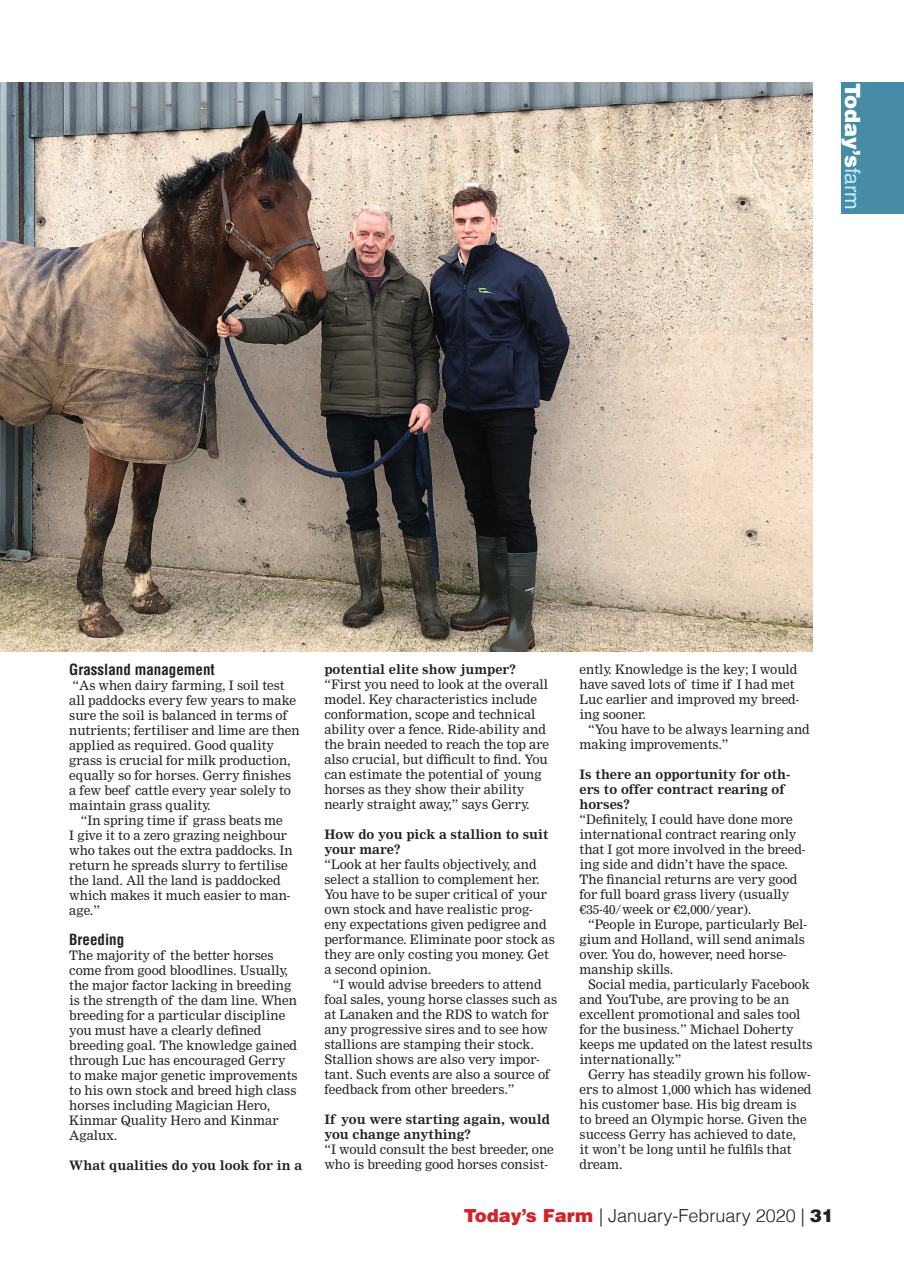
<style>
.page{position:relative;width:904px;height:1274px;background:#fff}
.page>*{position:absolute;margin:0;border:0;box-sizing:border-box;transform-origin:0 0}
.t1{font:900 21px "Helvetica LT";color:#fff}
.t2{font:300 18px "Helvetica LT";color:#231f20}
.t3{font:700 condensed 15px "Helvetica LT";color:#231f20}
.t4{font:12.75px/15px "Nimrod";color:#231f20}
.t5{font:700 12.75px "Nimrod";color:#231f20}
.s1{font-weight:400;color:#c6eafa}
.s2{font-weight:700}
.s3{font-weight:900;color:#d1232a}
.s4{font-weight:900}
</style>
<div class="page">
<div style="left:841px;top:82px;width:63px;height:132px;background:#468ca6"></div>
<img style="left:0;top:83px;width:813px;height:568px">
<h1 class="t1" style="left:866px;top:83px;width:128px;rotate:90deg">Today’s<span class="s1">farm</span></h1>
<p class="t3" style="left:69px;top:660px;width:147px">Grassland management</p>
<p class="t4" style="left:72px;top:677px;width:214px">“As when dairy farming, I soil test</p>
<p class="t4" style="left:69px;top:692px;width:228px">all paddocks every few years to make</p>
<p class="t4" style="left:69px;top:707px;width:219px">sure the soil is balanced in terms of</p>
<p class="t4" style="left:69px;top:722px;width:232px">nutrients; fertiliser and lime are then</p>
<p class="t4" style="left:69px;top:737px;width:206px">applied as required. Good quality</p>
<p class="t4" style="left:69px;top:752px;width:223px">grass is crucial for milk production,</p>
<p class="t4" style="left:69px;top:767px;width:223px">equally so for horses. Gerry finishes</p>
<p class="t4" style="left:69px;top:782px;width:223px">a few beef cattle every year solely to</p>
<p class="t4" style="left:69px;top:797px;width:143px">maintain grass quality.</p>
<p class="t4" style="left:81px;top:812px;width:203px">“In spring time if grass beats me</p>
<p class="t4" style="left:69px;top:827px;width:219px">I give it to a zero grazing neighbour</p>
<p class="t4" style="left:69px;top:842px;width:225px">who takes out the extra paddocks. In</p>
<p class="t4" style="left:69px;top:857px;width:220px">return he spreads slurry to fertilise</p>
<p class="t4" style="left:69px;top:872px;width:213px">the land. All the land is paddocked</p>
<p class="t4" style="left:69px;top:887px;width:223px">which makes it much easier to man-</p>
<p class="t4" style="left:69px;top:902px;width:32px">age.”</p>
<p class="t3" style="left:69px;top:930px;width:57px">Breeding</p>
<p class="t4" style="left:69px;top:947px;width:230px">The majority of the better horses come from good bloodlines. Usually, the major factor lacking in breeding is the strength of the dam line. When breeding for a particular discipline you must have a clearly defined breeding goal. The knowledge gained through Luc has encouraged Gerry to make major genetic improvements to his own stock and breed high class horses including Magician Hero,<br>Kinmar Quality Hero and Kinmar<br>Agalux.</p>
<p class="t5" style="left:69px;top:1157px;width:234px">What qualities do you look for in a</p>
<p class="t4" style="left:324px;top:662px;width:226px"><span class="s2">potential elite show jumper? </span>“First you need to look at the overall model. Key characteristics include conformation, scope and technical ability over a fence. Ride-ability and the brain needed to reach the top are also crucial, but difficult to find. You can estimate the potential of young horses as they show their ability nearly straight away,” says Gerry.</p>
<p class="t5" style="left:324px;top:827px;width:226px">How do you pick a stallion to suit</p>
<p class="t5" style="left:324px;top:842px;width:78px">your mare?</p>
<p class="t4" style="left:324px;top:857px;width:214px">“Look at her faults objectively, and</p>
<p class="t4" style="left:324px;top:872px;width:217px">select a stallion to complement her.</p>
<p class="t4" style="left:324px;top:887px;width:224px">You have to be super critical of your</p>
<p class="t4" style="left:324px;top:902px;width:210px">own stock and have realistic prog-</p>
<p class="t4" style="left:324px;top:917px;width:224px">eny expectations given pedigree and</p>
<p class="t4" style="left:324px;top:932px;width:232px">performance. Eliminate poor stock as</p>
<p class="t4" style="left:324px;top:947px;width:226px">they are only costing you money. Get</p>
<p class="t4" style="left:324px;top:962px;width:109px">a second opinion.</p>
<p class="t4" style="left:333px;top:977px;width:210px">“I would advise breeders to attend</p>
<p class="t4" style="left:324px;top:992px;width:234px">foal sales, young horse classes such as</p>
<p class="t4" style="left:324px;top:1007px;width:226px">at Lanaken and the RDS to watch for</p>
<p class="t4" style="left:324px;top:1022px;width:225px">any progressive sires and to see how</p>
<p class="t4" style="left:324px;top:1037px;width:211px">stallions are stamping their stock.</p>
<p class="t4" style="left:324px;top:1052px;width:217px">Stallion shows are also very impor-</p>
<p class="t4" style="left:324px;top:1067px;width:227px">tant. Such events are also a source of</p>
<p class="t4" style="left:324px;top:1082px;width:192px">feedback from other breeders.”</p>
<p class="t4" style="left:324px;top:1112px;width:231px"><span class="s2">If you were starting again, would you change anything?<br></span>“I would consult the best breeder, one who is breeding good horses consist-</p>
<p class="t4" style="left:580px;top:662px;width:219px">ently. Knowledge is the key; I would</p>
<p class="t4" style="left:580px;top:677px;width:216px">have saved lots of time if I had met</p>
<p class="t4" style="left:580px;top:692px;width:221px">Luc earlier and improved my breed-</p>
<p class="t4" style="left:580px;top:707px;width:68px">ing sooner.</p>
<p class="t4" style="left:588px;top:722px;width:223px">“You have to be always learning and</p>
<p class="t4" style="left:580px;top:737px;width:151px">making improvements.”</p>
<p class="t5" style="left:580px;top:767px;width:212px">Is there an opportunity for oth-</p>
<p class="t5" style="left:580px;top:782px;width:207px">ers to offer contract rearing of</p>
<p class="t5" style="left:580px;top:797px;width:52px">horses?</p>
<p class="t4" style="left:580px;top:812px;width:215px">“Definitely, I could have done more</p>
<p class="t4" style="left:580px;top:827px;width:218px">international contract rearing only</p>
<p class="t4" style="left:580px;top:842px;width:227px">that I got more involved in the breed-</p>
<p class="t4" style="left:580px;top:857px;width:210px">ing side and didn’t have the space.</p>
<p class="t4" style="left:580px;top:872px;width:219px">The financial returns are very good</p>
<p class="t4" style="left:580px;top:887px;width:211px">for full board grass livery (usually</p>
<p class="t4" style="left:580px;top:902px;width:173px">€35-40/week or €2,000/year).</p>
<p class="t4" style="left:588px;top:917px;width:221px">“People in Europe, particularly Bel-</p>
<p class="t4" style="left:580px;top:932px;width:227px">gium and Holland, will send animals</p>
<p class="t4" style="left:580px;top:947px;width:208px">over. You do, however, need horse-</p>
<p class="t4" style="left:580px;top:962px;width:95px">manship skills.</p>
<p class="t4" style="left:588px;top:977px;width:223px">Social media, particularly Facebook</p>
<p class="t4" style="left:580px;top:992px;width:211px">and YouTube, are proving to be an</p>
<p class="t4" style="left:580px;top:1007px;width:222px">excellent promotional and sales tool</p>
<p class="t4" style="left:580px;top:1022px;width:216px">for the business.” Michael Doherty</p>
<p class="t4" style="left:580px;top:1037px;width:235px">keeps me updated on the latest results</p>
<p class="t4" style="left:580px;top:1052px;width:104px">internationally.”</p>
<p class="t4" style="left:588px;top:1067px;width:224px">Gerry has steadily grown his follow-</p>
<p class="t4" style="left:580px;top:1082px;width:233px">ers to almost 1,000 which has widened</p>
<p class="t4" style="left:580px;top:1097px;width:219px">his customer base. His big dream is</p>
<p class="t4" style="left:580px;top:1112px;width:229px">to breed an Olympic horse. Given the</p>
<p class="t4" style="left:580px;top:1127px;width:218px">success Gerry has achieved to date,</p>
<p class="t4" style="left:580px;top:1142px;width:213px">it won’t be long until he fulfils that</p>
<p class="t4" style="left:580px;top:1157px;width:45px">dream.</p>
<p class="t2" style="left:464px;top:1204px;width:371px"><span class="s3">Today’s Farm</span> | January-February 2020 | <span class="s4">31</span></p>
</div>
